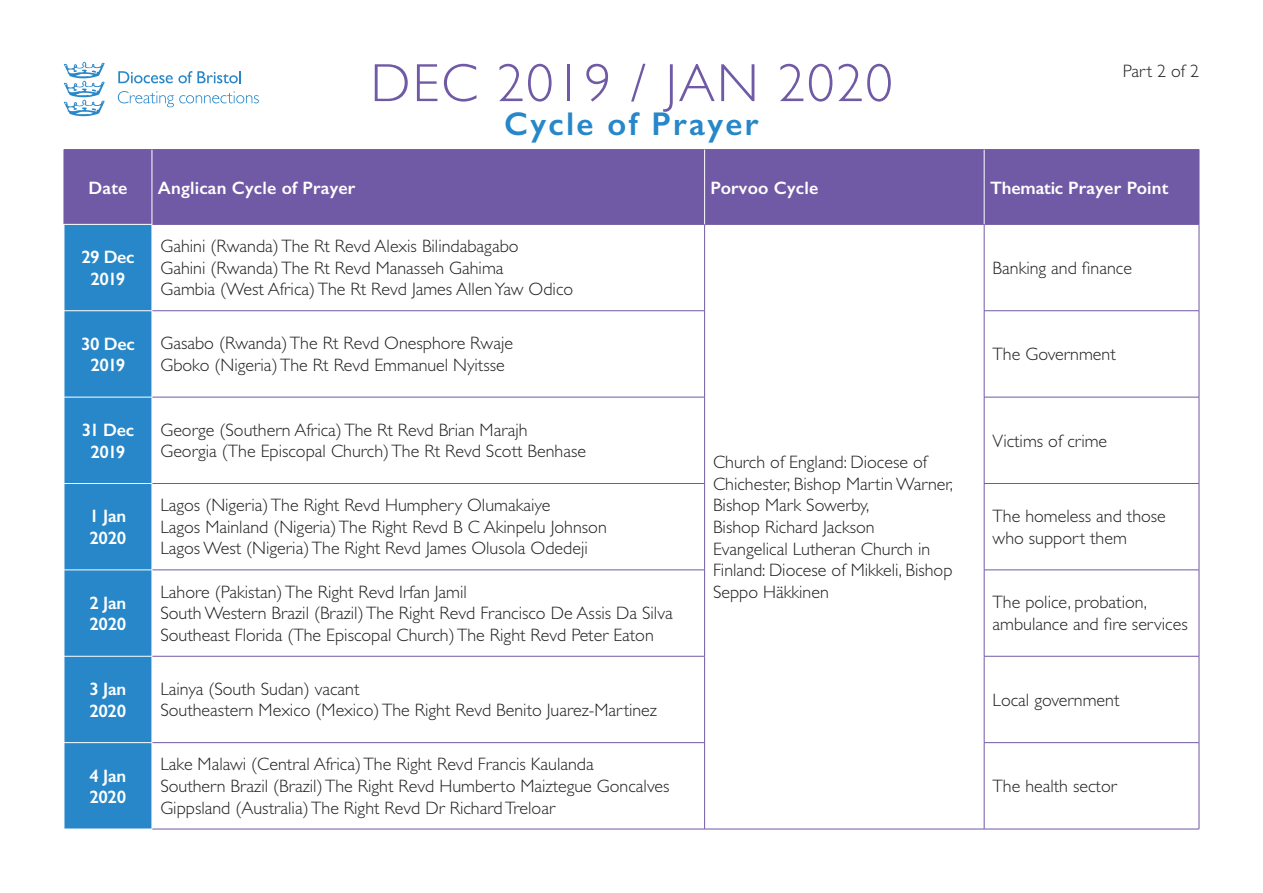
<style>
.page{position:relative;width:1263px;height:893px;background:#fff}
.page>*{position:absolute;margin:0;border:0;box-sizing:border-box;transform-origin:0 0}
.t1{font:300 54px "Gill Sans";letter-spacing:.04em;color:#7059a5}
.t2{font:600 33px "Gill Sans";letter-spacing:.07em;color:#2787c8}
.t3{font:300 18px/21.6px "Gill Sans";color:#231f20}
.t4{font:600 18px/21.6px "Gill Sans";letter-spacing:-.01em;color:#fff}
.t5{font:600 18px "Gill Sans";letter-spacing:.01em;color:#fff}
.t6{font:600 18px/21.6px "Gill Sans";letter-spacing:-.03em;color:#fff;text-align:center}
.t7{font:600 18px/21.6px "Gill Sans";letter-spacing:-.045em;color:#fff;text-align:center}
</style>
<div class="page">
<div style="left:65px;top:150px;width:1134px;height:74px;background:#7059a5"></div>
<div style="left:65px;top:225px;width:87px;height:604px;background:#2787c8"></div>
<hr style="left:64px;top:149px;width:88px;height:1px;background:#7059a5">
<hr style="left:64px;top:150px;width:1px;height:74px;background:#7059a5">
<hr style="left:152px;top:149px;width:553px;height:1px;background:#7059a5">
<hr style="left:705px;top:149px;width:279px;height:1px;background:#7059a5">
<hr style="left:984px;top:149px;width:215px;height:1px;background:#7059a5">
<hr style="left:1199px;top:150px;width:1px;height:74px;background:#7059a5">
<hr style="left:152px;top:224px;width:553px;height:1px;background:#7059a5">
<hr style="left:705px;top:224px;width:279px;height:1px;background:#7059a5">
<hr style="left:704px;top:225px;width:1px;height:86px;background:#7059a5">
<hr style="left:984px;top:224px;width:215px;height:1px;background:#7059a5">
<hr style="left:984px;top:225px;width:1px;height:86px;background:#7059a5">
<hr style="left:1199px;top:225px;width:1px;height:86px;background:#7059a5">
<hr style="left:152px;top:310px;width:553px;height:1px;background:#7059a5">
<hr style="left:704px;top:311px;width:1px;height:86px;background:#7059a5">
<hr style="left:984px;top:310px;width:215px;height:1px;background:#7059a5">
<hr style="left:984px;top:311px;width:1px;height:86px;background:#7059a5">
<hr style="left:1199px;top:311px;width:1px;height:86px;background:#7059a5">
<hr style="left:152px;top:397px;width:553px;height:1px;background:#7059a5">
<hr style="left:704px;top:397px;width:1px;height:86px;background:#7059a5">
<hr style="left:984px;top:397px;width:215px;height:1px;background:#7059a5">
<hr style="left:984px;top:397px;width:1px;height:86px;background:#7059a5">
<hr style="left:1199px;top:397px;width:1px;height:86px;background:#7059a5">
<hr style="left:152px;top:483px;width:553px;height:1px;background:#7059a5">
<hr style="left:704px;top:484px;width:1px;height:86px;background:#7059a5">
<hr style="left:984px;top:483px;width:215px;height:1px;background:#7059a5">
<hr style="left:984px;top:484px;width:1px;height:86px;background:#7059a5">
<hr style="left:1199px;top:484px;width:1px;height:86px;background:#7059a5">
<hr style="left:152px;top:570px;width:553px;height:1px;background:#7059a5">
<hr style="left:704px;top:570px;width:1px;height:86px;background:#7059a5">
<hr style="left:984px;top:570px;width:215px;height:1px;background:#7059a5">
<hr style="left:984px;top:570px;width:1px;height:86px;background:#7059a5">
<hr style="left:1199px;top:570px;width:1px;height:86px;background:#7059a5">
<hr style="left:152px;top:656px;width:553px;height:1px;background:#7059a5">
<hr style="left:704px;top:656px;width:1px;height:86px;background:#7059a5">
<hr style="left:984px;top:656px;width:215px;height:1px;background:#7059a5">
<hr style="left:984px;top:656px;width:1px;height:86px;background:#7059a5">
<hr style="left:1199px;top:656px;width:1px;height:86px;background:#7059a5">
<hr style="left:152px;top:742px;width:553px;height:1px;background:#7059a5">
<hr style="left:704px;top:743px;width:1px;height:86px;background:#7059a5">
<hr style="left:984px;top:742px;width:215px;height:1px;background:#7059a5">
<hr style="left:984px;top:743px;width:1px;height:86px;background:#7059a5">
<hr style="left:1199px;top:743px;width:1px;height:86px;background:#7059a5">
<hr style="left:152px;top:829px;width:553px;height:1px;background:#7059a5">
<hr style="left:705px;top:829px;width:279px;height:1px;background:#7059a5">
<hr style="left:984px;top:829px;width:215px;height:1px;background:#7059a5">
<hr style="left:152px;top:225px;width:1px;height:86px;background:#fff">
<hr style="left:64px;top:310px;width:88px;height:1px;background:#fff">
<hr style="left:64px;top:397px;width:88px;height:1px;background:#fff">
<hr style="left:152px;top:397px;width:1px;height:86px;background:#fff">
<hr style="left:64px;top:483px;width:88px;height:1px;background:#fff">
<hr style="left:64px;top:570px;width:88px;height:1px;background:#fff">
<hr style="left:152px;top:570px;width:1px;height:86px;background:#fff">
<hr style="left:64px;top:656px;width:88px;height:1px;background:#fff">
<hr style="left:152px;top:656px;width:1px;height:86px;background:#fff">
<hr style="left:64px;top:742px;width:88px;height:1px;background:#fff">
<hr style="left:152px;top:150px;width:1px;height:74px;background:#fff">
<hr style="left:704px;top:150px;width:1px;height:74px;background:#fff">
<hr style="left:984px;top:150px;width:1px;height:74px;background:#fff">
<svg style="left:64px;top:62px;width:41px;height:54px"></svg>
<svg style="left:118px;top:71px;width:123px;height:12px"></svg>
<svg style="left:118px;top:91px;width:141px;height:16px"></svg>
<h1 class="t1" style="left:370px;top:53px;width:523px">DEC 2019 / JAN 2020</h1>
<h2 class="t2" style="left:504px;top:104px;width:256px">Cycle of Prayer</h2>
<p class="t3" style="left:1123px;top:60px;width:78px">Part 2 of 2</p>
<p class="t4" style="left:88px;top:176px;width:41px">Date</p>
<p class="t5" style="left:158px;top:177px;width:199px">Anglican Cycle of Prayer</p>
<p class="t5" style="left:711px;top:177px;width:109px">Porvoo Cycle</p>
<p class="t4" style="left:990px;top:176px;width:180px">Thematic Prayer Point</p>
<p class="t6" style="left:81px;top:246px;width:55px">29 Dec<br>2019</p>
<p class="t3" style="left:160px;top:236px;width:414px">Gahini (Rwanda) The Rt Revd Alexis Bilindabagabo<br>Gahini (Rwanda) The Rt Revd Manasseh Gahima<br>Gambia (West Africa) The Rt Revd James Allen Yaw Odico</p>
<p class="t3" style="left:993px;top:257px;width:141px">Banking and finance</p>
<p class="t4" style="left:81px;top:333px;width:55px;text-align:center">30 Dec<br>2019</p>
<p class="t3" style="left:160px;top:333px;width:354px">Gasabo (Rwanda) The Rt Revd Onesphore Rwaje<br>Gboko (Nigeria) The Rt Revd Emmanuel Nyitsse</p>
<p class="t3" style="left:993px;top:343px;width:125px">The Government</p>
<p class="t7" style="left:82px;top:419px;width:54px">31 Dec<br>2019</p>
<p class="t3" style="left:160px;top:419px;width:427px">George (Southern Africa) The Rt Revd Brian Marajh<br>Georgia (The Episcopal Church) The Rt Revd Scott Benhase</p>
<p class="t3" style="left:993px;top:430px;width:116px">Victims of crime</p>
<p class="t3" style="left:713px;top:451px;width:241px">Church of England: Diocese of<br>Chichester, Bishop Martin Warner,<br>Bishop Mark Sowerby,<br>Bishop Richard Jackson<br>Evangelical Lutheran Church in<br>Finland: Diocese of Mikkeli, Bishop<br>Seppo Häkkinen</p>
<p class="t4" style="left:89px;top:505px;width:38px">1 Jan<br>2020</p>
<p class="t3" style="left:160px;top:495px;width:448px">Lagos (Nigeria) The Right Revd Humphery Olumakaiye<br>Lagos Mainland (Nigeria) The Right Revd B C Akinpelu Johnson<br>Lagos West (Nigeria) The Right Revd James Olusola Odedeji</p>
<p class="t3" style="left:992px;top:505px;width:175px">The homeless and those who support them</p>
<p class="t4" style="left:89px;top:592px;width:38px">2 Jan<br>2020</p>
<p class="t3" style="left:160px;top:581px;width:514px">Lahore (Pakistan) The Right Revd Irfan Jamil<br>South Western Brazil (Brazil) The Right Revd Francisco De Assis Da Silva<br>Southeast Florida (The Episcopal Church) The Right Revd Peter Eaton</p>
<p class="t3" style="left:992px;top:592px;width:197px">The police, probation, ambulance and fire services</p>
<p class="t4" style="left:89px;top:678px;width:38px">3 Jan<br>2020</p>
<p class="t3" style="left:160px;top:678px;width:498px">Lainya (South Sudan) vacant<br>Southeastern Mexico (Mexico) The Right Revd Benito Juarez-Martinez</p>
<p class="t3" style="left:992px;top:689px;width:128px">Local government</p>
<p class="t4" style="left:89px;top:764px;width:38px">4 Jan<br>2020</p>
<p class="t3" style="left:160px;top:754px;width:511px">Lake Malawi (Central Africa) The Right Revd Francis Kaulanda<br>Southern Brazil (Brazil) The Right Revd Humberto Maiztegue Goncalves<br>Gippsland (Australia) The Right Revd Dr Richard Treloar</p>
<p class="t3" style="left:992px;top:775px;width:126px">The health sector</p>
</div>
